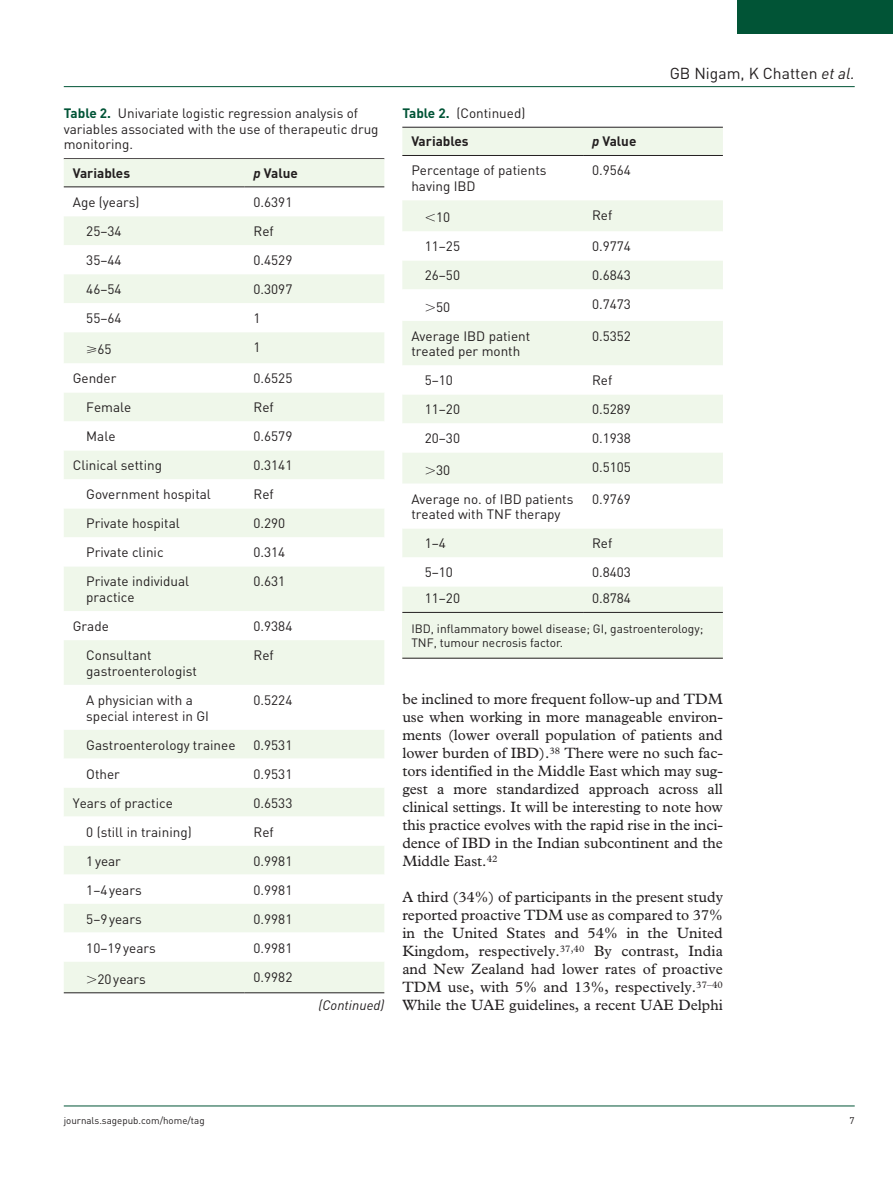
<style>
.page{position:relative;width:893px;height:1191px;background:#fff}
.page>*{position:absolute;margin:0;border:0;box-sizing:border-box;transform-origin:0 0}
.t1{font:15.75px "DIN";color:#231f20}
.t2{font:15px/18px "Plantin Std";color:#231f20;text-align:justify}
.t3{font:13.5px/15.8px "DIN";color:#231f20}
.t4{font:700 13.5px "DIN";color:#231f20}
.t5{font:italic 13.5px "DIN";color:#231f20}
.t6{font:12px/14.2px "DIN";color:#231f20}
.t7{font:9.75px "DIN";color:#231f20}
.s1{font-weight:700;color:#015436}
.s2{font-style:italic}
</style>
<div class="page">
<hr style="left:64px;top:86px;width:791px;height:1px;background:#015436">
<hr style="left:64px;top:1105px;width:791px;height:1px;background:#015436">
<div style="left:738px;top:0;width:155px;height:34px;background:#015436"></div>
<div style="left:402px;top:613px;width:321px;height:45px;background:#eff7ea"></div>
<hr style="left:64px;top:158px;width:320px;height:1px;background:#231f20">
<div style="left:64px;top:159px;width:320px;height:833px;background:#eff7ea"></div>
<svg style="left:64px;top:187px;width:320px;height:774px"></svg>
<hr style="left:64px;top:186px;width:180px;height:1px;background:#231f20">
<hr style="left:244px;top:186px;width:140px;height:1px;background:#231f20">
<hr style="left:64px;top:992px;width:180px;height:1px;background:#231f20">
<hr style="left:244px;top:992px;width:140px;height:1px;background:#231f20">
<hr style="left:402px;top:658px;width:321px;height:1px;background:#231f20">
<div style="left:402px;top:128px;width:321px;height:484px;background:#eff7ea"></div>
<svg style="left:402px;top:156px;width:321px;height:430px"></svg>
<hr style="left:402px;top:155px;width:181px;height:1px;background:#231f20">
<hr style="left:583px;top:155px;width:140px;height:1px;background:#231f20">
<hr style="left:402px;top:612px;width:181px;height:1px;background:#231f20">
<hr style="left:583px;top:612px;width:140px;height:1px;background:#231f20">
<hr style="left:402px;top:127px;width:321px;height:1px;background:#231f20">
<svg style="left:87px;top:975px;width:9px;height:8px"></svg>
<svg style="left:426px;top:214px;width:9px;height:8px"></svg>
<svg style="left:426px;top:303px;width:9px;height:8px"></svg>
<svg style="left:426px;top:466px;width:9px;height:8px"></svg>
<p class="t3" style="left:64px;top:105px;width:316px"><span class="s1">Table 2.</span> Univariate logistic regression analysis of variables associated with the use of therapeutic drug monitoring.</p>
<p class="t4" style="left:73px;top:164px;width:59px">Variables</p>
<p class="t4" style="left:254px;top:164px;width:46px"><span class="s2">p</span> Value</p>
<p class="t3" style="left:73px;top:194px;width:68px">Age (years)</p>
<p class="t3" style="left:254px;top:194px;width:40px">0.6391</p>
<p class="t3" style="left:86px;top:223px;width:37px">25–34</p>
<p class="t3" style="left:254px;top:223px;width:22px">Ref</p>
<p class="t3" style="left:86px;top:252px;width:37px">35–44</p>
<p class="t3" style="left:254px;top:252px;width:40px">0.4529</p>
<p class="t3" style="left:86px;top:281px;width:37px">46–54</p>
<p class="t3" style="left:254px;top:281px;width:40px">0.3097</p>
<p class="t3" style="left:86px;top:310px;width:37px">55–64</p>
<p class="t3" style="left:254px;top:310px;width:9px">1</p>
<p class="t3" style="left:86px;top:341px;width:27px">⩾65</p>
<p class="t3" style="left:254px;top:339px;width:9px">1</p>
<p class="t3" style="left:73px;top:370px;width:45px">Gender</p>
<p class="t3" style="left:254px;top:370px;width:40px">0.6525</p>
<p class="t3" style="left:86px;top:399px;width:47px">Female</p>
<p class="t3" style="left:254px;top:399px;width:22px">Ref</p>
<p class="t3" style="left:86px;top:428px;width:31px">Male</p>
<p class="t3" style="left:254px;top:428px;width:40px">0.6579</p>
<p class="t3" style="left:73px;top:457px;width:91px">Clinical setting</p>
<p class="t3" style="left:254px;top:457px;width:40px">0.3141</p>
<p class="t3" style="left:86px;top:486px;width:126px">Government hospital</p>
<p class="t3" style="left:254px;top:486px;width:22px">Ref</p>
<p class="t3" style="left:86px;top:515px;width:95px">Private hospital</p>
<p class="t3" style="left:254px;top:515px;width:33px">0.290</p>
<p class="t3" style="left:86px;top:544px;width:79px">Private clinic</p>
<p class="t3" style="left:254px;top:544px;width:33px">0.314</p>
<p class="t3" style="left:86px;top:573px;width:105px">Private individual practice</p>
<p class="t3" style="left:254px;top:573px;width:33px">0.631</p>
<p class="t3" style="left:73px;top:618px;width:38px">Grade</p>
<p class="t3" style="left:254px;top:618px;width:40px">0.9384</p>
<p class="t3" style="left:86px;top:647px;width:112px">Consultant gastroenterologist</p>
<p class="t3" style="left:254px;top:647px;width:22px">Ref</p>
<p class="t3" style="left:86px;top:692px;width:124px">A physician with a special interest in GI</p>
<p class="t3" style="left:254px;top:692px;width:40px">0.5224</p>
<p class="t3" style="left:86px;top:736px;width:151px">Gastroenterology trainee</p>
<p class="t3" style="left:254px;top:736px;width:40px">0.9531</p>
<p class="t3" style="left:86px;top:765px;width:35px">Other</p>
<p class="t3" style="left:254px;top:765px;width:40px">0.9531</p>
<p class="t3" style="left:73px;top:794px;width:102px">Years of practice</p>
<p class="t3" style="left:254px;top:794px;width:40px">0.6533</p>
<p class="t3" style="left:86px;top:823px;width:107px">0 (still in training)</p>
<p class="t3" style="left:254px;top:823px;width:22px">Ref</p>
<p class="t3" style="left:86px;top:852px;width:36px">1year</p>
<p class="t3" style="left:254px;top:852px;width:40px">0.9981</p>
<p class="t3" style="left:86px;top:881px;width:57px">1–4years</p>
<p class="t3" style="left:254px;top:881px;width:40px">0.9981</p>
<p class="t3" style="left:86px;top:910px;width:57px">5–9years</p>
<p class="t3" style="left:254px;top:910px;width:40px">0.9981</p>
<p class="t3" style="left:86px;top:939px;width:71px">10–19years</p>
<p class="t3" style="left:254px;top:939px;width:40px">0.9981</p>
<p class="t3" style="left:98px;top:970px;width:50px">20years</p>
<p class="t3" style="left:254px;top:968px;width:40px">0.9982</p>
<p class="t5" style="left:319px;top:996px;width:67px">(Continued)</p>
<p class="t3" style="left:402px;top:105px;width:125px"><span class="s1">Table 2.</span> (Continued)</p>
<p class="t1" style="left:670px;top:63px;width:186px">GB Nigam, K Chatten <span class="s2">et al.</span></p>
<p class="t4" style="left:411px;top:133px;width:59px">Variables</p>
<p class="t4" style="left:592px;top:133px;width:46px"><span class="s2">p</span> Value</p>
<p class="t3" style="left:411px;top:162px;width:137px">Percentage of patients having IBD</p>
<p class="t3" style="left:592px;top:162px;width:40px">0.9564</p>
<p class="t3" style="left:436px;top:209px;width:16px">10</p>
<p class="t3" style="left:592px;top:207px;width:22px">Ref</p>
<p class="t3" style="left:425px;top:238px;width:37px">11–25</p>
<p class="t3" style="left:592px;top:238px;width:40px">0.9774</p>
<p class="t3" style="left:425px;top:267px;width:37px">26–50</p>
<p class="t3" style="left:592px;top:267px;width:40px">0.6843</p>
<p class="t3" style="left:436px;top:299px;width:16px">50</p>
<p class="t3" style="left:592px;top:296px;width:40px">0.7473</p>
<p class="t3" style="left:411px;top:328px;width:120px">Average IBD patient treated per month</p>
<p class="t3" style="left:592px;top:328px;width:40px">0.5352</p>
<p class="t3" style="left:425px;top:372px;width:30px">5–10</p>
<p class="t3" style="left:592px;top:372px;width:22px">Ref</p>
<p class="t3" style="left:425px;top:401px;width:37px">11–20</p>
<p class="t3" style="left:592px;top:401px;width:40px">0.5289</p>
<p class="t3" style="left:425px;top:430px;width:37px">20–30</p>
<p class="t3" style="left:592px;top:430px;width:40px">0.1938</p>
<p class="t3" style="left:436px;top:462px;width:16px">30</p>
<p class="t3" style="left:592px;top:459px;width:40px">0.5105</p>
<p class="t3" style="left:411px;top:490px;width:164px">Average no. of IBD patients treated with TNF therapy</p>
<p class="t3" style="left:592px;top:490px;width:40px">0.9769</p>
<p class="t3" style="left:425px;top:535px;width:23px">1–4</p>
<p class="t3" style="left:592px;top:535px;width:22px">Ref</p>
<p class="t3" style="left:425px;top:564px;width:30px">5–10</p>
<p class="t3" style="left:592px;top:564px;width:40px">0.8403</p>
<p class="t3" style="left:425px;top:590px;width:37px">11–20</p>
<p class="t3" style="left:592px;top:590px;width:40px">0.8784</p>
<p class="t6" style="left:411px;top:621px;width:294px">IBD, inflammatory bowel disease; GI, gastroenterology;<br>TNF, tumour necrosis factor.</p>
<p class="t2" style="left:402px;top:690px;width:322px">be inclined to more frequent follow-up and TDM use when working in more manageable environ&shy;ments (lower overall population of patients and lower burden of IBD).<sup>38</sup> There were no such fac&shy;tors identified in the Middle East which may sug&shy;gest a more standardized approach across all clinical settings. It will be interesting to note how this practice evolves with the rapid rise in the inci&shy;dence of IBD in the Indian subcontinent and the Middle East.<sup>42</sup></p>
<p class="t2" style="left:402px;top:888px;width:322px">A third (34%) of participants in the present study reported proactive TDM use as compared to 37% in the United States and 54% in the United Kingdom, respectively.<sup>37,40</sup> By contrast, India and New Zealand had lower rates of proactive TDM use, with 5% and 13%, respectively.<sup>37–40<br></sup>While the UAE guidelines, a recent UAE Delphi</p>
<p class="t7" style="left:64px;top:1114px;width:142px">journals.sagepub.com/home/tag</p>
<p class="t7" style="left:850px;top:1114px;width:7px">7</p>
</div>
